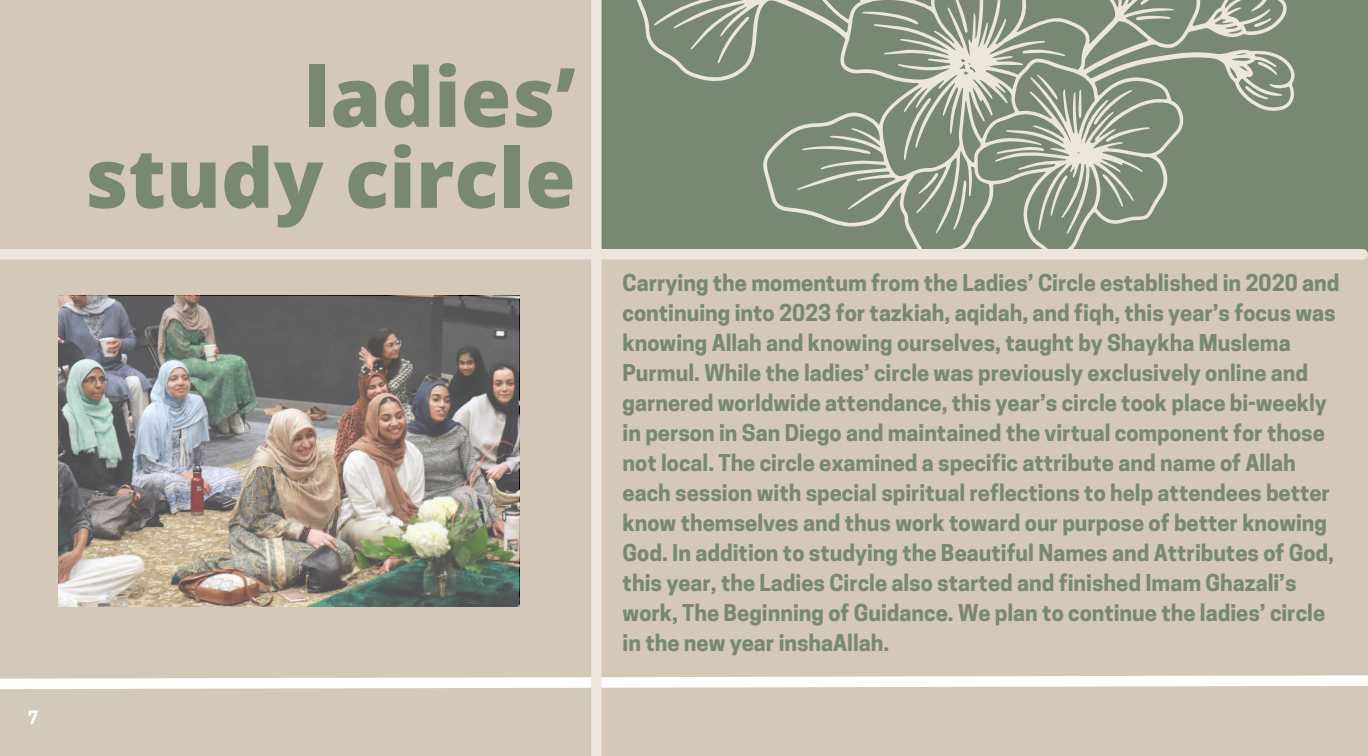
<style>
.page{position:relative;width:1368px;height:756px;background:#d4c9b9}
.page>*{position:absolute;margin:0;border:0;box-sizing:border-box;transform-origin:0 0}
.t1{font:800 82px/81px "Open Sans";color:#788871;text-align:right}
.t2{font:700 21.8px/30px "Cooper Hewitt";color:#788871}
.t3{font:700 17.3px "Cooper Hewitt";color:#fff}
</style>
<div class="page">
<div style="left:596px;top:0;width:772px;height:254px;background:#788871"></div>
<svg style="left:602px;top:0;width:737px;height:260px"></svg>
<svg style="left:653px;top:0;width:106px;height:64px"></svg>
<svg style="left:822px;top:0;width:28px;height:1px"></svg>
<svg style="left:802px;top:116px;width:69px;height:70px"></svg>
<svg style="left:939px;top:0;width:42px;height:33px"></svg>
<svg style="left:861px;top:0;width:58px;height:48px"></svg>
<svg style="left:916px;top:172px;width:69px;height:58px"></svg>
<svg style="left:884px;top:97px;width:67px;height:64px"></svg>
<svg style="left:996px;top:0;width:190px;height:216px"></svg>
<svg style="left:1245px;top:57px;width:33px;height:48px"></svg>
<svg style="left:1254px;top:14px;width:18px;height:17px"></svg>
<svg style="left:0;top:675px;width:1368px;height:14px"></svg>
<div style="left:591px;top:0;width:11px;height:756px;background:#ede6dd"></div>
<div style="left:0;top:249px;width:1363px;height:10px;background:#ede6dd"></div>
<img style="left:59px;top:296px;width:460px;height:311px">
<p class="t3" style="left:28px;top:711px;width:12px">7</p>
<h1 class="t1" style="left:85px;top:55px;width:493px">ladies’ study circle</h1>
<p class="t2" style="left:623px;top:270px;width:718px">Carrying the momentum from the Ladies’ Circle established in 2020 and continuing into 2023 for tazkiah, aqidah, and fiqh, this year’s focus was knowing Allah and knowing ourselves, taught by Shaykha Muslema Purmul. While the ladies’ circle was previously exclusively online and garnered worldwide attendance, this year’s circle took place bi-weekly in person in San Diego and maintained the virtual component for those not local. The circle examined a specific attribute and name of Allah each session with special spiritual reflections to help attendees better know themselves and thus work toward our purpose of better knowing God. In addition to studying the Beautiful Names and Attributes of God, this year, the Ladies Circle also started and finished Imam Ghazali’s work, The Beginning of Guidance. We plan to continue the ladies’ circle in the new year inshaAllah.</p>
</div>
